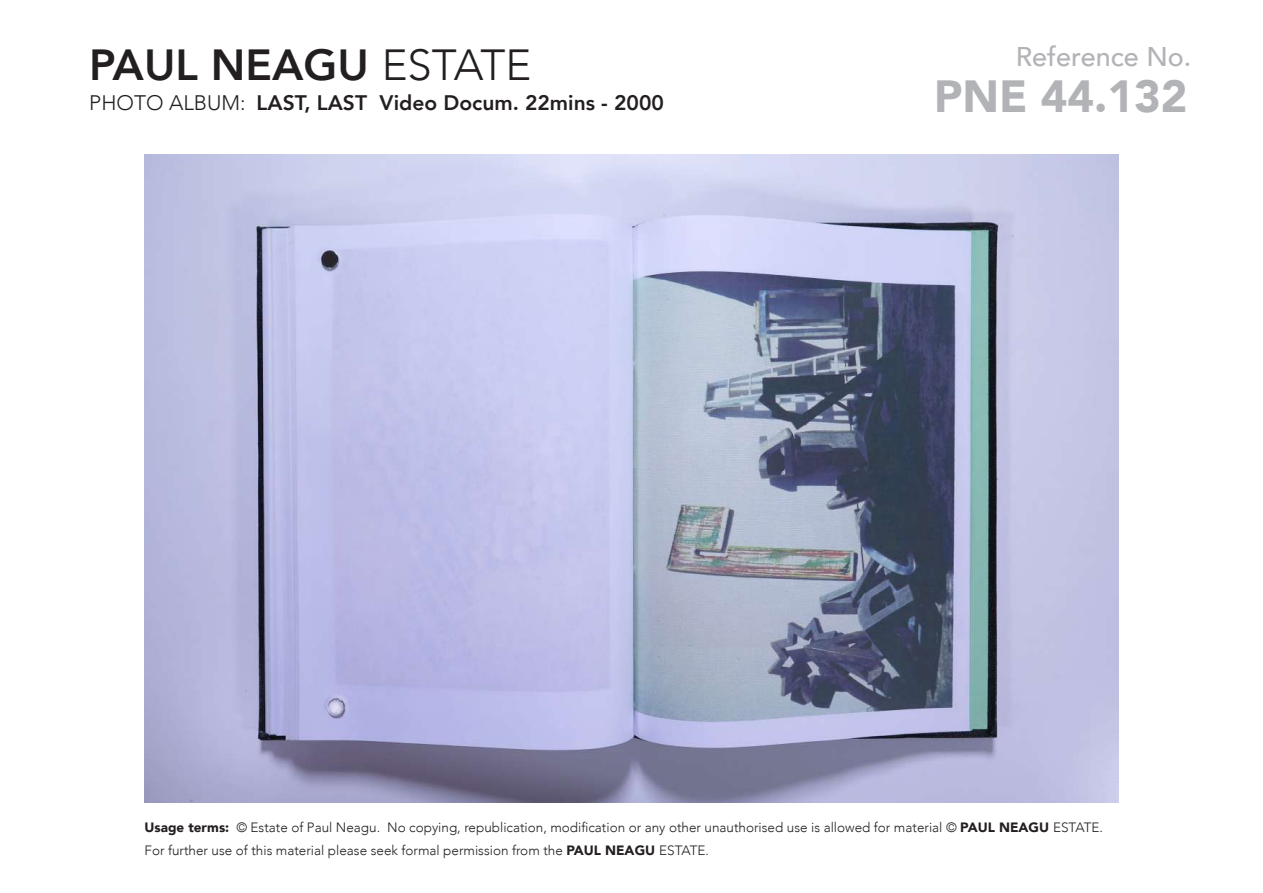
<style>
.page{position:relative;width:1263px;height:893px;background:#fff}
.page>*{position:absolute;margin:0;border:0;box-sizing:border-box;transform-origin:0 0}
.t1{font:900 45px "Avenir";color:#b2b3b7}
.t2{font:800 43.5px "Avenir";color:#231f20}
.t3{font:500 27px "Avenir";color:#b2b3b7}
.t4{font:800 21px "Avenir";color:#231f20}
.t5{font:300 13.5px/22.5px "Avenir";color:#231f20}
.s1{font-weight:300}
.s2{font-weight:900}
</style>
<div class="page">
<img style="left:145px;top:154px;width:973px;height:649px">
<h2 class="t2" style="left:89px;top:31px;width:443px">PAUL NEAGU <span class="s1">ESTATE</span></h2>
<h3 class="t4" style="left:89px;top:87px;width:576px"><span class="s1">PHOTO ALBUM:</span> LAST, LAST Video Docum. 22mins - 2000</h3>
<h3 class="t3" style="left:1016px;top:34px;width:177px">Reference No.</h3>
<h1 class="t1" style="left:934px;top:58px;width:255px">PNE 44.132</h1>
<p class="t5" style="left:145px;top:816px;width:960px"><span class="s2">Usage terms:</span> © Estate of Paul Neagu. No copying, republication, modification or any other unauthorised use is allowed for material © <span class="s2">PAUL NEAGU</span> ESTATE.<br>For further use of this material please seek formal permission from the <span class="s2">PAUL NEAGU</span> ESTATE.</p>
</div>
